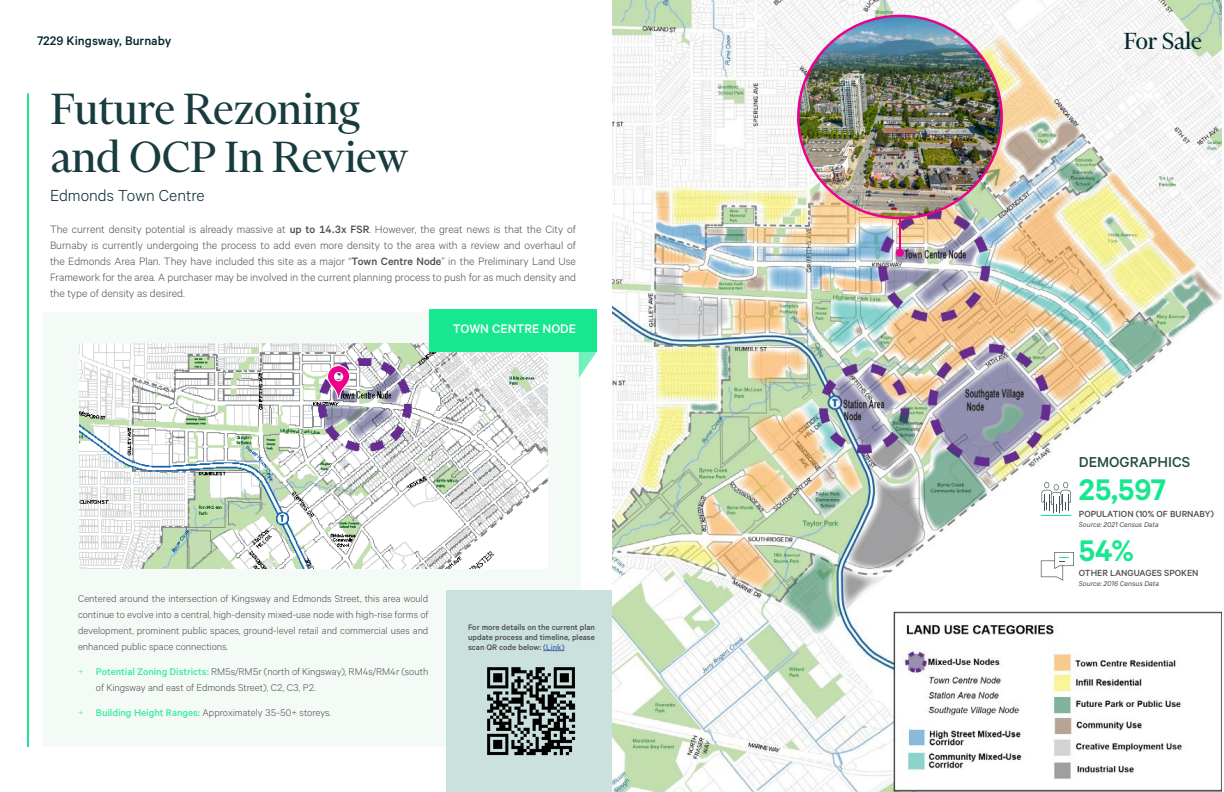
<style>
.page{position:relative;width:1224px;height:792px;background:#fff}
.page>*{position:absolute;margin:0;border:0;box-sizing:border-box;transform-origin:0 0}
.t1{font:50px/48px "Financier Display";color:#173b3f}
.t2{font:600 33.6px "Calibre";color:#17e88f}
.t3{font:26.6px "Financier Display";color:#00272c}
.t4{font:300 18px "Calibre";color:#00272c}
.t5{font:500 16.2px "Calibre";color:#214e3f}
.t6{font:500 14px "Calibre";color:#00272c}
.t7{font:500 14px "Calibre";color:#fff}
.t8{font:300 12px/16px "Calibre";color:#4d4d4f;text-align:justify}
.t9{font:300 11px/16px "Calibre";color:#4d4d4f;text-align:justify}
.t10{font:500 10px "Calibre";color:#4d4d4f}
.t11{font:500 9px/10px "Calibre";color:#4d4d4f;text-align:justify}
.t12{font:italic 8px "Calibre";color:#4d4d4f}
.s1{font-weight:500}
.s2{color:#3aeba0}
.s3{font-weight:500;color:#3aeba0}
.s4{color:#456da9}
</style>
<div class="page">
<img style="left:612px;top:0;width:610px;height:792px">
<hr style="left:899px;top:193px;width:2px;height:60px;background:#ec008c">
<div style="left:896px;top:249px;width:8px;height:8px;background:#ec008c;border-radius:50%"></div>
<img style="left:798px;top:16px;width:204px;height:202px">
<div style="left:1075px;top:453px;width:149px;height:157px;background:#fff"></div>
<svg style="left:1004px;top:434px;width:98px;height:86px"></svg>
<svg style="left:1041px;top:552px;width:33px;height:29px"></svg>
<hr style="left:27px;top:93px;width:2px;height:654px;background:#17e88f">
<div style="left:42px;top:312px;width:539px;height:435px;background:#f4faf5"></div>
<img style="left:79px;top:343px;width:468px;height:225px">
<div style="left:429px;top:310px;width:168px;height:42px;background:#17e88f"></div>
<svg style="left:579px;top:352px;width:18px;height:26px"></svg>
<svg style="left:327px;top:365px;width:23px;height:35px"></svg>
<div style="left:446px;top:590px;width:166px;height:202px;background:#cae1de"></div>
<img style="left:487px;top:667px;width:89px;height:89px">
<svg style="left:543px;top:650px;width:22px;height:1px"></svg>
<p class="t6" style="left:37px;top:33px;width:136px">7229 Kingsway, Burnaby</p>
<h3 class="t3" style="left:1124px;top:27px;width:80px">For Sale</h3>
<h1 class="t1" style="left:51px;top:85px;width:359px">Future Rezoning and OCP In Review</h1>
<h3 class="t4" style="left:50px;top:185px;width:156px">Edmonds Town Centre</h3>
<p class="t8" style="left:50px;top:221px;width:528px">The current density potential is already massive at <span class="s1">up to 14.3x FSR</span>. However, the great news is that the City of Burnaby is currently undergoing the process to add even more density to the area with a review and overhaul of the Edmonds Area Plan. They have included this site as a major “<span class="s1">Town Centre Node</span>” in the Preliminary Land Use Framework for the area. A purchaser may be involved in the current planning process to push for as much density and the type of density as desired.</p>
<p class="t7" style="left:453px;top:321px;width:125px">TOWN CENTRE NODE</p>
<p class="t9" style="left:78px;top:590px;width:352px">Centered around the intersection of Kingsway and Edmonds Street, this area would continue to evolve into a central, high-density mixed-use node with high-rise forms of development, prominent public spaces, ground-level retail and commercial uses and enhanced public space connections.</p>
<p class="t9" style="left:96px;top:663px;width:334px;text-indent:-18px"><span class="s2">+</span> <span class="s3">Potential Zoning Districts:</span> RM5s/RM5r (north of Kingsway), RM4s/RM4r (south of Kingsway and east of Edmonds Street), C2, C3, P2.</p>
<p class="t9" style="left:78px;top:704px;width:255px"><span class="s2">+</span> <span class="s3">Building Height Ranges:</span> Approximately 35-50+ storeys.</p>
<p class="t11" style="left:468px;top:622px;width:129px">For more details on the current plan update process and timeline, please scan QR code below: <span class="s4">(Link)</span></p>
<h3 class="t5" style="left:1079px;top:453px;width:113px">DEMOGRAPHICS</h3>
<h2 class="t2" style="left:1079px;top:469px;width:89px">25,597</h2>
<p class="t10" style="left:1079px;top:508px;width:136px">POPULATION (10% OF BURNABY)</p>
<p class="t12" style="left:1079px;top:520px;width:81px">Source: 2021 Census Data</p>
<h2 class="t2" style="left:1079px;top:531px;width:57px">54%</h2>
<p class="t10" style="left:1079px;top:567px;width:121px">OTHER LANGUAGES SPOKEN</p>
<p class="t12" style="left:1079px;top:579px;width:82px">Source: 2016 Census Data</p>
</div>
